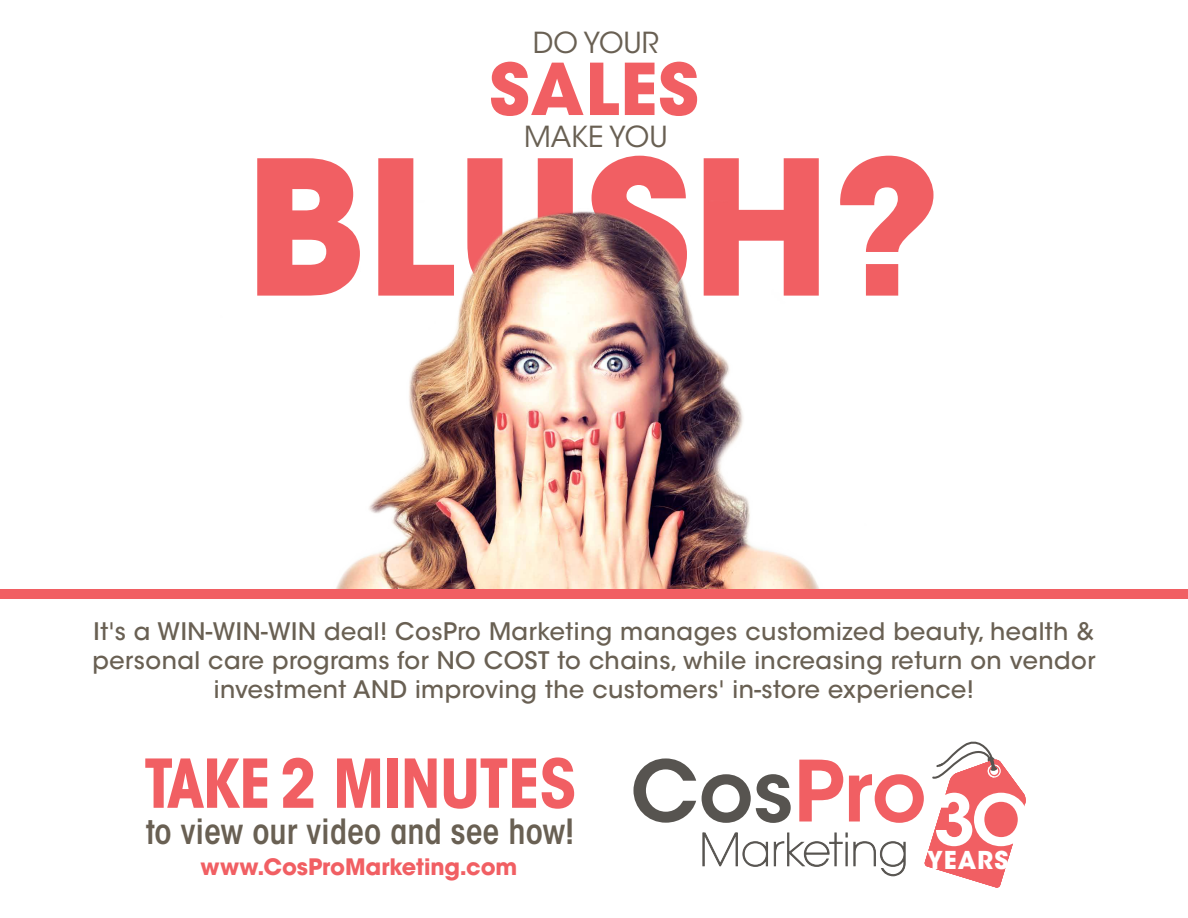
<style>
.page{position:relative;width:1188px;height:918px;background:#fff}
.page>*{position:absolute;margin:0;border:0;box-sizing:border-box;transform-origin:0 0}
.t1{font:700 185.7px "ITC Avant Garde Std";color:#f15f63}
.t2{font:700 70.8px "ITC Avant Garde Std";letter-spacing:.01em;color:#f15f63}
.t3{font:600 69.75px "ITC Avant Garde Std";color:#fff}
.t4{font:700 condensed 66.6px "ITC Avant Garde Std";letter-spacing:-.02em;color:#f15f63}
.t5{font:600 condensed 34.5px "ITC Avant Garde Std";color:#696053}
.t6{font:28.8px "ITC Avant Garde Std";color:#696053}
.t7{font:700 24.75px "ITC Avant Garde Std";color:#fff}
.t8{font:700 24.45px "ITC Avant Garde Std";letter-spacing:.04em;color:#fff}
.t9{font:500 24px/28.8px "ITC Avant Garde Std";letter-spacing:.02em;color:#696053;text-align:center}
.t10{font:700 22.5px "ITC Avant Garde Std";letter-spacing:-.005em;color:#f15f63}
</style>
<div class="page">
<img style="left:336px;top:211px;width:484px;height:378px">
<div style="left:0;top:589px;width:1188px;height:10px;background:#f15f63"></div>
<svg style="left:633px;top:741px;width:393px;height:147px"></svg>
<p class="t6" style="left:533px;top:25px;width:127px">DO YOUR</p>
<h2 class="t2" style="left:489px;top:43px;width:211px">SALES</h2>
<p class="t6" style="left:524px;top:119px;width:145px">MAKE YOU</p>
<h1 class="t1" style="left:245px;top:107px;width:698px">BLUSH?</h1>
<p class="t9" style="left:93px;top:617px;width:1004px">It's a WIN-WIN-WIN deal! CosPro Marketing manages customized beauty, health &amp; personal care programs for NO COST to chains, while increasing return on vendor investment AND improving the customers' in-store experience!</p>
<h3 class="t4" style="left:144px;top:741px;width:434px">TAKE2 MINUTES</h3>
<h3 class="t5" style="left:146px;top:810px;width:430px">to view our video and see how!</h3>
<p class="t10" style="left:201px;top:852px;width:318px">www.CosProMarketing.com</p>
<h3 class="t3" style="left:934px;top:776px;width:99px">3O</h3>
<p class="t7" style="left:944px;top:844px;width:67px">EARS</p>
<p class="t8" style="left:927px;top:844px;width:83px">YEARS</p>
</div>
